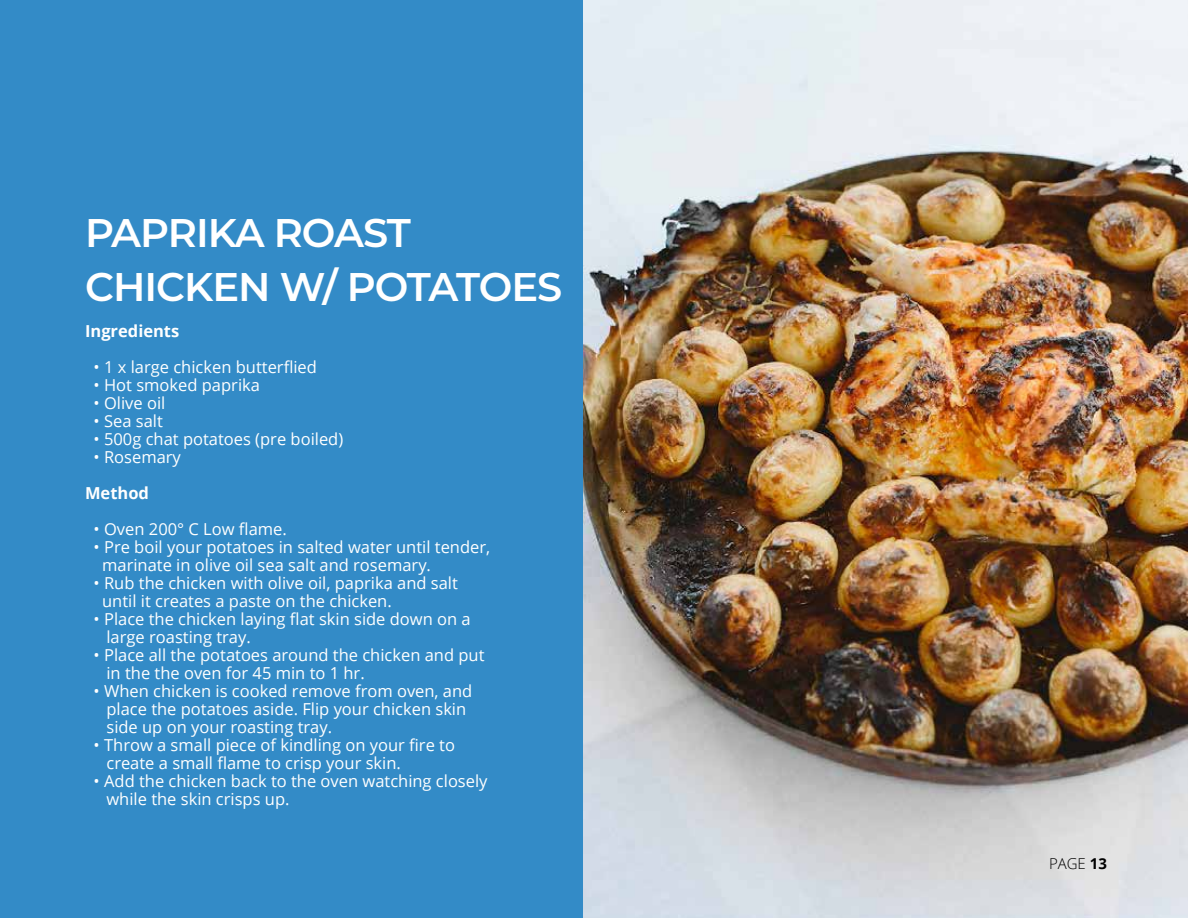
<style>
.page{position:relative;width:1188px;height:918px;background:#fff}
.page>*{position:absolute;margin:0;border:0;box-sizing:border-box;transform-origin:0 0}
.t1{font:600 40.05px/54px "Montserrat";letter-spacing:-.025em;color:#fff}
.t2{font:16.5px/18px "Open Sans";color:#fff}
.t3{font:700 16.5px "Open Sans";color:#fff}
.t4{font:300 15px "Open Sans";color:#000}
.s1{font-weight:700}
</style>
<div class="page">
<div style="left:0;top:0;width:583px;height:918px;background:#338bc7"></div>
<img style="left:583px;top:0;width:605px;height:918px">
<h1 class="t1" style="left:85px;top:204px;width:479px">PAPRIKA ROAST<br>CHICKEN W/ POTATOES</h1>
<p class="t3" style="left:85px;top:319px;width:96px">Ingredients</p>
<p class="t2" style="left:94px;top:358px;width:225px">• 1 x large chicken butterflied</p>
<p class="t2" style="left:94px;top:376px;width:168px">• Hot smoked paprika</p>
<p class="t2" style="left:94px;top:394px;width:73px">• Olive oil</p>
<p class="t2" style="left:94px;top:412px;width:71px">• Sea salt</p>
<p class="t2" style="left:94px;top:430px;width:251px">• 500g chat potatoes (pre boiled)</p>
<p class="t2" style="left:94px;top:448px;width:89px">• Rosemary</p>
<p class="t3" style="left:85px;top:481px;width:65px">Method</p>
<p class="t2" style="left:94px;top:520px;width:195px">• Oven 200° C Low flame.</p>
<p class="t2" style="left:102px;top:538px;width:390px;text-indent:-9px">• Pre boil your potatoes in salted water until tender, marinate in olive oil sea salt and rosemary.</p>
<p class="t2" style="left:102px;top:574px;width:357px;text-indent:-9px">• Rub the chicken with olive oil, paprika and salt until it creates a paste on the chicken.</p>
<p class="t2" style="left:106px;top:610px;width:366px;text-indent:-13px">• Place the chicken laying flat skin side down on a large roasting tray.</p>
<p class="t2" style="left:106px;top:646px;width:380px;text-indent:-13px">• Place all the potatoes around the chicken and put in the the oven for 45 min to 1 hr.</p>
<p class="t2" style="left:106px;top:682px;width:367px;text-indent:-13px">• When chicken is cooked remove from oven, and place the potatoes aside. Flip your chicken skin side up on your roasting tray.</p>
<p class="t2" style="left:106px;top:736px;width:350px;text-indent:-13px">• Throw a small piece of kindling on your fire to create a small flame to crisp your skin.</p>
<p class="t2" style="left:106px;top:772px;width:383px;text-indent:-13px">• Add the chicken back to the oven watching closely while the skin crisps up.</p>
<p class="t4" style="left:1049px;top:853px;width:59px">PAGE <span class="s1">13</span></p>
</div>
